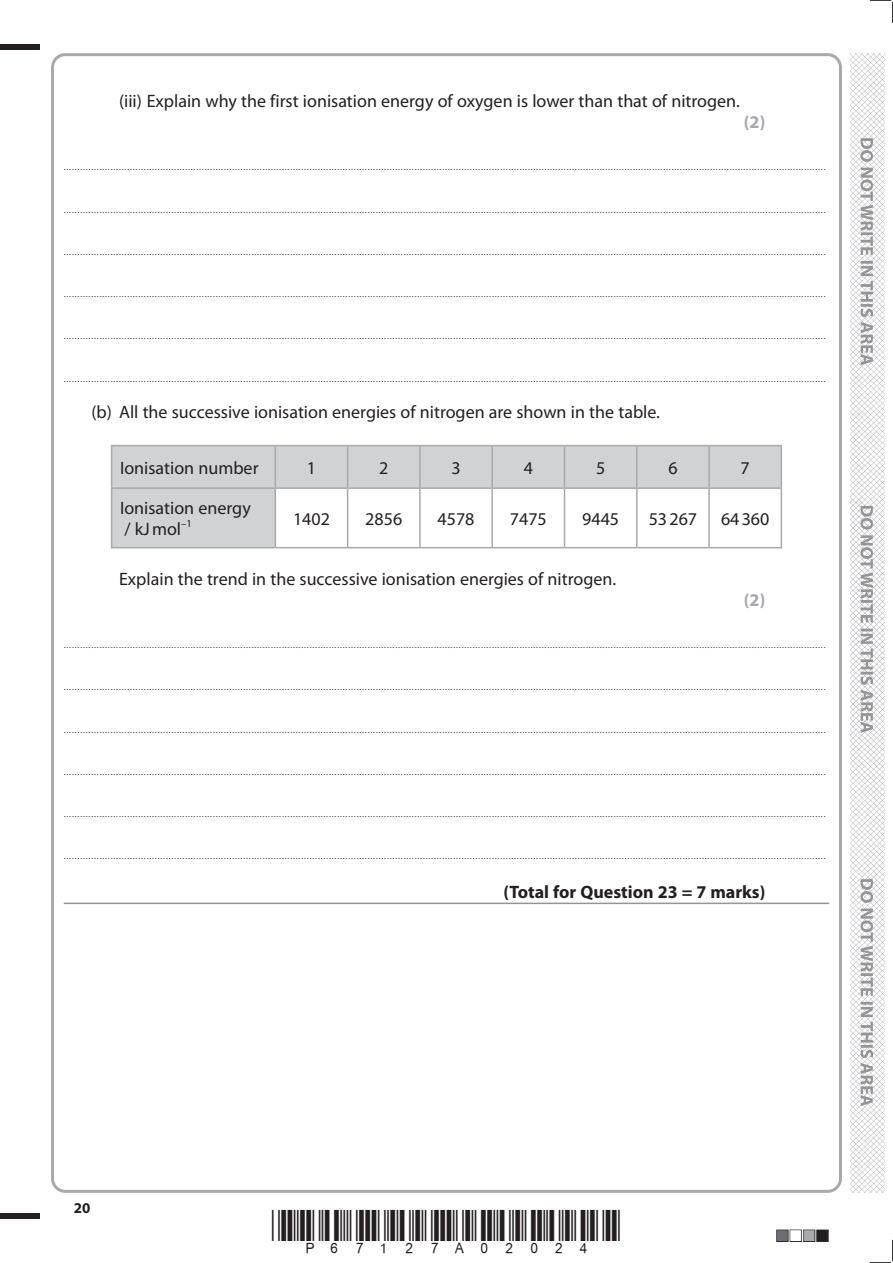
<style>
.page{position:relative;width:893px;height:1263px;background:#fff}
.page>*{position:absolute;margin:0;border:0;box-sizing:border-box;transform-origin:0 0}
.t1{font:18px/21px "Myriad Pro";color:#231f20}
.t2{font:700 18px "Myriad Pro";color:#231f20}
.t3{font:700 18px "Myriad Pro";color:#a8a9ad}
.t4{font:700 15px "Myriad Pro";color:#231f20}
.t5{font:10.5px "Myriad Pro";color:#231f20}
.t6{font:9px "Myriad Pro";color:#231f20}
</style>
<div class="page">
<div style="left:0;top:44px;width:40px;height:5px;background:#231f20"></div>
<div style="left:0;top:1214px;width:40px;height:5px;background:#231f20"></div>
<svg style="left:870px;top:0;width:23px;height:23px"></svg>
<svg style="left:870px;top:1240px;width:23px;height:23px"></svg>
<img style="left:850px;top:53px;width:34px;height:1140px">
<svg style="left:860px;top:138px;width:13px;height:968px"></svg>
<hr style="left:64px;top:902px;width:765px;height:2px;background:#939598">
<svg style="left:112px;top:446px;width:669px;height:101px;fill:#d1d2d4"></svg>
<hr style="left:111px;top:445px;width:164px;height:1px;background:#a8a9ad">
<hr style="left:111px;top:446px;width:1px;height:41px;background:#a8a9ad">
<hr style="left:275px;top:445px;width:73px;height:1px;background:#a8a9ad">
<hr style="left:275px;top:446px;width:1px;height:41px;background:#a8a9ad">
<hr style="left:348px;top:445px;width:72px;height:1px;background:#a8a9ad">
<hr style="left:347px;top:446px;width:1px;height:41px;background:#a8a9ad">
<hr style="left:420px;top:445px;width:72px;height:1px;background:#a8a9ad">
<hr style="left:419px;top:446px;width:2px;height:41px;background:#a8a9ad">
<hr style="left:492px;top:445px;width:72px;height:1px;background:#a8a9ad">
<hr style="left:491px;top:446px;width:2px;height:41px;background:#a8a9ad">
<hr style="left:564px;top:445px;width:73px;height:1px;background:#a8a9ad">
<hr style="left:564px;top:446px;width:1px;height:41px;background:#a8a9ad">
<hr style="left:637px;top:445px;width:72px;height:1px;background:#a8a9ad">
<hr style="left:636px;top:446px;width:1px;height:41px;background:#a8a9ad">
<hr style="left:709px;top:445px;width:73px;height:1px;background:#a8a9ad">
<hr style="left:708px;top:446px;width:2px;height:41px;background:#a8a9ad">
<hr style="left:781px;top:446px;width:1px;height:41px;background:#a8a9ad">
<hr style="left:111px;top:487px;width:164px;height:2px;background:#a8a9ad">
<hr style="left:111px;top:489px;width:1px;height:58px;background:#a8a9ad">
<hr style="left:275px;top:487px;width:73px;height:2px;background:#a8a9ad">
<hr style="left:275px;top:489px;width:1px;height:58px;background:#a8a9ad">
<hr style="left:348px;top:487px;width:72px;height:2px;background:#a8a9ad">
<hr style="left:347px;top:489px;width:1px;height:58px;background:#a8a9ad">
<hr style="left:420px;top:487px;width:72px;height:2px;background:#a8a9ad">
<hr style="left:419px;top:489px;width:2px;height:58px;background:#a8a9ad">
<hr style="left:492px;top:487px;width:72px;height:2px;background:#a8a9ad">
<hr style="left:491px;top:489px;width:2px;height:58px;background:#a8a9ad">
<hr style="left:564px;top:487px;width:73px;height:2px;background:#a8a9ad">
<hr style="left:564px;top:489px;width:1px;height:58px;background:#a8a9ad">
<hr style="left:637px;top:487px;width:72px;height:2px;background:#a8a9ad">
<hr style="left:636px;top:489px;width:1px;height:58px;background:#a8a9ad">
<hr style="left:709px;top:487px;width:73px;height:2px;background:#a8a9ad">
<hr style="left:708px;top:489px;width:2px;height:58px;background:#a8a9ad">
<hr style="left:781px;top:489px;width:1px;height:58px;background:#a8a9ad">
<hr style="left:111px;top:547px;width:164px;height:1px;background:#a8a9ad">
<hr style="left:275px;top:547px;width:73px;height:1px;background:#a8a9ad">
<hr style="left:348px;top:547px;width:72px;height:1px;background:#a8a9ad">
<hr style="left:420px;top:547px;width:72px;height:1px;background:#a8a9ad">
<hr style="left:492px;top:547px;width:72px;height:1px;background:#a8a9ad">
<hr style="left:564px;top:547px;width:73px;height:1px;background:#a8a9ad">
<hr style="left:637px;top:547px;width:72px;height:1px;background:#a8a9ad">
<hr style="left:709px;top:547px;width:73px;height:1px;background:#a8a9ad">
<h1 class="t1" style="left:119px;top:90px;width:622px">(iii) Explain why the first ionisation energy of oxygen is lower than that of nitrogen.</h1>
<h1 class="t3" style="left:744px;top:110px;width:23px">(2)</h1>
<p class="t6" style="left:64px;top:162px;width:763px">....................................................................................................................................................................................................................................................................................</p>
<p class="t6" style="left:64px;top:204px;width:763px">....................................................................................................................................................................................................................................................................................</p>
<p class="t6" style="left:64px;top:246px;width:763px">....................................................................................................................................................................................................................................................................................</p>
<p class="t6" style="left:64px;top:289px;width:763px">....................................................................................................................................................................................................................................................................................</p>
<p class="t6" style="left:64px;top:331px;width:763px">....................................................................................................................................................................................................................................................................................</p>
<p class="t6" style="left:64px;top:373px;width:763px">....................................................................................................................................................................................................................................................................................</p>
<h1 class="t1" style="left:91px;top:401px;width:570px">(b) All the successive ionisation energies of nitrogen are shown in the table.</h1>
<h1 class="t1" style="left:120px;top:457px;width:140px">Ionisation number</h1>
<h1 class="t1" style="left:307px;top:457px;width:11px">1</h1>
<h1 class="t1" style="left:379px;top:457px;width:11px">2</h1>
<h1 class="t1" style="left:451px;top:457px;width:11px">3</h1>
<h1 class="t1" style="left:524px;top:457px;width:11px">4</h1>
<h1 class="t1" style="left:596px;top:457px;width:11px">5</h1>
<h1 class="t1" style="left:668px;top:457px;width:11px">6</h1>
<h1 class="t1" style="left:741px;top:457px;width:11px">7</h1>
<h1 class="t1" style="left:120px;top:497px;width:132px">Ionisation energy / kJmol</h1>
<p class="t5" style="left:181px;top:517px;width:12px">–1</p>
<h1 class="t1" style="left:293px;top:508px;width:38px">1402</h1>
<h1 class="t1" style="left:365px;top:508px;width:38px">2856</h1>
<h1 class="t1" style="left:438px;top:508px;width:38px">4578</h1>
<h1 class="t1" style="left:510px;top:508px;width:38px">7475</h1>
<h1 class="t1" style="left:582px;top:508px;width:38px">9445</h1>
<h1 class="t1" style="left:649px;top:508px;width:50px">53267</h1>
<h1 class="t1" style="left:721px;top:508px;width:50px">64360</h1>
<h1 class="t1" style="left:119px;top:568px;width:499px">Explain the trend in the successive ionisation energies of nitrogen.</h1>
<h1 class="t3" style="left:744px;top:588px;width:23px">(2)</h1>
<p class="t6" style="left:64px;top:639px;width:763px">....................................................................................................................................................................................................................................................................................</p>
<p class="t6" style="left:64px;top:682px;width:763px">....................................................................................................................................................................................................................................................................................</p>
<p class="t6" style="left:64px;top:724px;width:763px">....................................................................................................................................................................................................................................................................................</p>
<p class="t6" style="left:64px;top:766px;width:763px">....................................................................................................................................................................................................................................................................................</p>
<p class="t6" style="left:64px;top:808px;width:763px">....................................................................................................................................................................................................................................................................................</p>
<p class="t6" style="left:64px;top:851px;width:763px">....................................................................................................................................................................................................................................................................................</p>
<h1 class="t2" style="left:503px;top:880px;width:264px">(Total for Question 23 = 7 marks)</h1>
<h2 class="t4" style="left:74px;top:1198px;width:18px">20</h2>
</div>
